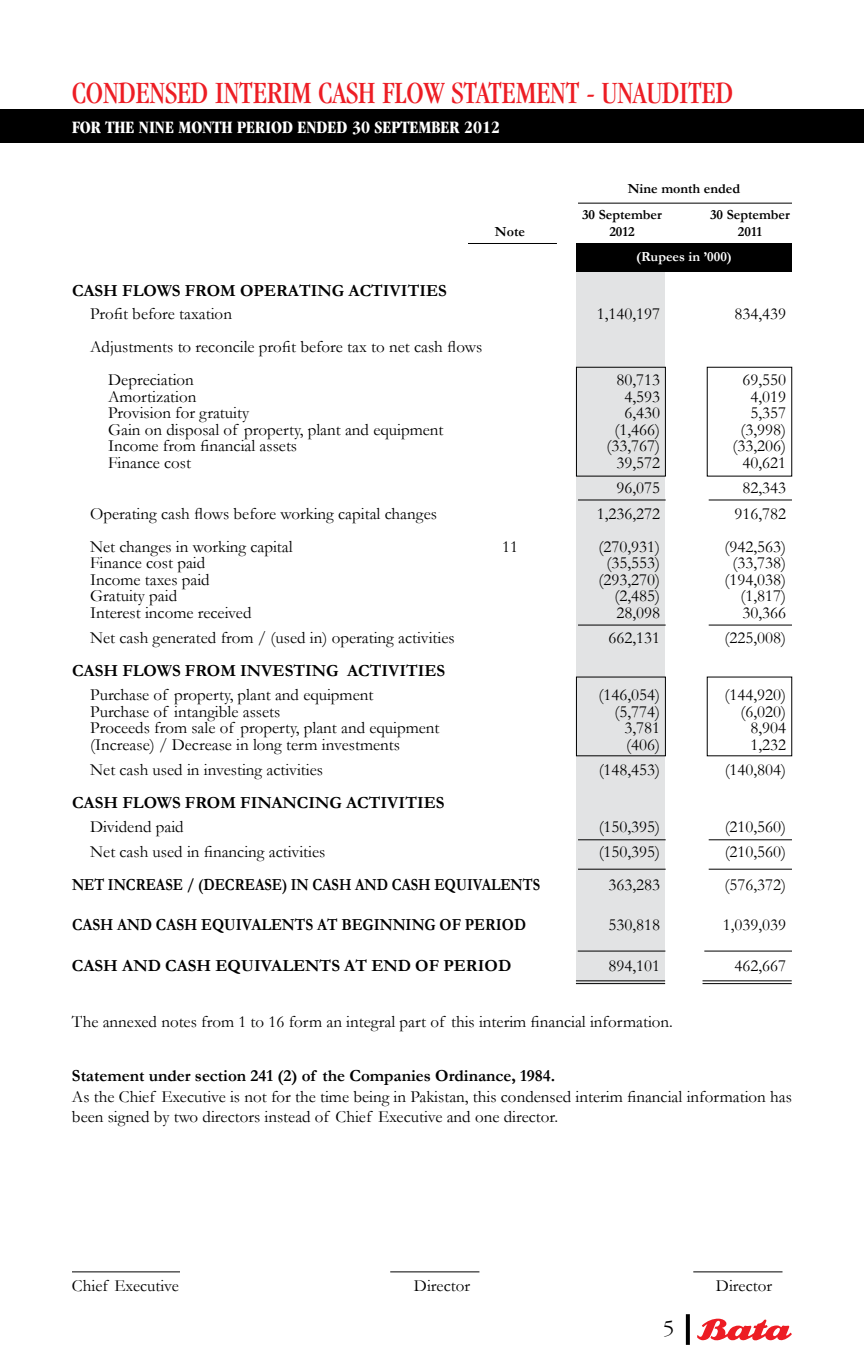
<style>
.page{position:relative;width:864px;height:1368px;background:#fff}
.page>*{position:absolute;margin:0;border:0;box-sizing:border-box;transform-origin:0 0}
.t1{font:condensed 32px "Garamond";color:#ed1d24}
.t2{font:300 22px "Garamond";color:#000}
.t3{font:700 condensed 18px "Garamond";color:#fff}
.t4{font:17px/33px "Garamond";color:#000}
.t5{font:700 17px "Garamond";color:#000}
.t6{font:700 17px "Garamond";color:#000;scale:.85 1}
.t7{font:700 17px "Garamond";color:#000;scale:.9 1}
.t8{font:700 14px/25.2px "Garamond";color:#000}
.t9{font:700 14px "Garamond";color:#fff}
</style>
<div class="page">
<svg style="left:697px;top:1319px;width:95px;height:22px"></svg>
<svg style="left:686px;top:1314px;width:4px;height:31px"></svg>
<div style="left:0;top:109px;width:864px;height:34px;background:#000"></div>
<div style="left:576px;top:244px;width:89px;height:740px;background:#e2e3e4"></div>
<hr style="left:468px;top:243px;width:89px;height:1px;background:#000">
<hr style="left:578px;top:203px;width:214px;height:1px;background:#000">
<hr style="left:709px;top:500px;width:83px;height:1px;background:#000">
<hr style="left:578px;top:500px;width:88px;height:1px;background:#000">
<hr style="left:709px;top:625px;width:83px;height:1px;background:#000">
<hr style="left:578px;top:625px;width:88px;height:1px;background:#000">
<hr style="left:709px;top:839px;width:83px;height:1px;background:#000">
<hr style="left:578px;top:839px;width:88px;height:1px;background:#000">
<hr style="left:709px;top:869px;width:83px;height:1px;background:#000">
<hr style="left:578px;top:869px;width:88px;height:1px;background:#000">
<div style="left:576px;top:367px;width:90px;height:109px;border:1px solid #000"></div>
<div style="left:576px;top:677px;width:90px;height:79px;border:1px solid #000"></div>
<div style="left:576px;top:244px;width:216px;height:28px;background:#000"></div>
<hr style="left:704px;top:951px;width:88px;height:1px;background:#000">
<hr style="left:703px;top:980px;width:89px;height:1px;background:#000">
<hr style="left:703px;top:983px;width:89px;height:1px;background:#000">
<hr style="left:578px;top:951px;width:87px;height:1px;background:#000">
<hr style="left:576px;top:980px;width:89px;height:1px;background:#000">
<hr style="left:576px;top:983px;width:89px;height:1px;background:#000">
<hr style="left:693px;top:1272px;width:90px;height:1px;background:#000">
<hr style="left:390px;top:1272px;width:89px;height:1px;background:#000">
<hr style="left:72px;top:1272px;width:108px;height:1px;background:#000">
<h1 class="t1" style="left:72px;top:75px;width:662px">CONDENSED INTERIM CASH FLOW STATEMENT - UNAUDITED</h1>
<p class="t3" style="left:72px;top:117px;width:237px">FOR THE NINE MONTH PERIOD ENDED</p>
<p class="t3" style="left:352px;top:117px;width:149px">30 SEPTEMBER 2012</p>
<p class="t8" style="left:582px;top:176px;width:160px;text-indent:46px">Nine month ended<br>30 September</p>
<p class="t8" style="left:710px;top:201px;width:81px">30 September</p>
<p class="t8" style="left:495px;top:219px;width:32px">Note</p>
<p class="t8" style="left:609px;top:219px;width:27px">2012</p>
<p class="t8" style="left:738px;top:219px;width:26px">2011</p>
<p class="t9" style="left:636px;top:248px;width:97px">(Rupees in ’000)</p>
<p class="t5" style="left:72px;top:280px;width:376px">CASH FLOWS FROM OPERATING ACTIVITIES</p>
<p class="t4" style="left:90px;top:297px;width:144px">Profit before taxation</p>
<p class="t4" style="left:597px;top:297px;width:65px">1,140,197</p>
<p class="t4" style="left:734px;top:297px;width:53px">834,439</p>
<p class="t4" style="left:108px;top:330px;width:376px;text-indent:-18px">Adjustments to reconcile profit before tax to net cash flows<br>Depreciation</p>
<p class="t4" style="left:616px;top:363px;width:45px">80,713</p>
<p class="t4" style="left:742px;top:363px;width:45px">69,550</p>
<p class="t4" style="left:108px;top:380px;width:90px">Amortization</p>
<p class="t4" style="left:624px;top:380px;width:37px">4,593</p>
<p class="t4" style="left:750px;top:380px;width:37px">4,019</p>
<p class="t4" style="left:108px;top:396px;width:143px">Provision for gratuity</p>
<p class="t4" style="left:624px;top:396px;width:37px">6,430</p>
<p class="t4" style="left:750px;top:396px;width:37px">5,357</p>
<p class="t4" style="left:108px;top:413px;width:337px">Gain on disposal of property, plant and equipment</p>
<p class="t4" style="left:615px;top:413px;width:47px">(1,466)</p>
<p class="t4" style="left:741px;top:413px;width:47px">(3,998)</p>
<p class="t4" style="left:108px;top:429px;width:191px">Income from financial assets</p>
<p class="t4" style="left:607px;top:429px;width:55px">(33,767)</p>
<p class="t4" style="left:733px;top:429px;width:55px">(33,206)</p>
<p class="t4" style="left:108px;top:446px;width:85px">Finance cost</p>
<p class="t4" style="left:617px;top:446px;width:45px">39,572</p>
<p class="t4" style="left:743px;top:446px;width:45px">40,621</p>
<p class="t4" style="left:617px;top:471px;width:45px">96,075</p>
<p class="t4" style="left:743px;top:471px;width:45px">82,343</p>
<p class="t4" style="left:90px;top:497px;width:348px">Operating cash flows before working capital changes</p>
<p class="t4" style="left:597px;top:497px;width:65px">1,236,272</p>
<p class="t4" style="left:735px;top:497px;width:53px">916,782</p>
<p class="t4" style="left:90px;top:530px;width:204px">Net changes in working capital</p>
<p class="t4" style="left:502px;top:530px;width:17px">11</p>
<p class="t4" style="left:599px;top:530px;width:63px">(270,931)</p>
<p class="t4" style="left:725px;top:530px;width:63px">(942,563)</p>
<p class="t4" style="left:90px;top:546px;width:117px">Finance cost paid</p>
<p class="t4" style="left:607px;top:546px;width:55px">(35,553)</p>
<p class="t4" style="left:733px;top:546px;width:55px">(33,738)</p>
<p class="t4" style="left:90px;top:563px;width:121px">Income taxes paid</p>
<p class="t4" style="left:599px;top:563px;width:63px">(293,270)</p>
<p class="t4" style="left:725px;top:563px;width:63px">(194,038)</p>
<p class="t4" style="left:90px;top:579px;width:89px">Gratuity paid</p>
<p class="t4" style="left:615px;top:579px;width:47px">(2,485)</p>
<p class="t4" style="left:741px;top:579px;width:47px">(1,817)</p>
<p class="t4" style="left:90px;top:596px;width:163px">Interest income received</p>
<p class="t4" style="left:617px;top:596px;width:45px">28,098</p>
<p class="t4" style="left:743px;top:596px;width:45px">30,366</p>
<p class="t4" style="left:90px;top:621px;width:366px">Net cash generated from / (used in) operating activities</p>
<p class="t4" style="left:609px;top:621px;width:53px">662,131</p>
<p class="t4" style="left:725px;top:621px;width:63px">(225,008)</p>
<p class="t5" style="left:72px;top:661px;width:375px">CASH FLOWS FROM INVESTING ACTIVITIES</p>
<p class="t4" style="left:90px;top:678px;width:285px">Purchase of property, plant and equipment</p>
<p class="t4" style="left:599px;top:678px;width:63px">(146,054)</p>
<p class="t4" style="left:725px;top:678px;width:63px">(144,920)</p>
<p class="t4" style="left:90px;top:695px;width:192px">Purchase of intangible assets</p>
<p class="t4" style="left:615px;top:695px;width:47px">(5,774)</p>
<p class="t4" style="left:741px;top:695px;width:47px">(6,020)</p>
<p class="t4" style="left:90px;top:711px;width:351px">Proceeds from sale of property, plant and equipment</p>
<p class="t4" style="left:625px;top:711px;width:37px">3,781</p>
<p class="t4" style="left:751px;top:711px;width:37px">8,904</p>
<p class="t4" style="left:90px;top:728px;width:311px">(Increase) / Decrease in long term investments</p>
<p class="t4" style="left:626px;top:728px;width:35px">(406)</p>
<p class="t4" style="left:751px;top:728px;width:37px">1,232</p>
<p class="t4" style="left:90px;top:753px;width:234px">Net cash used in investing activities</p>
<p class="t4" style="left:599px;top:753px;width:63px">(148,453)</p>
<p class="t4" style="left:725px;top:753px;width:63px">(140,804)</p>
<p class="t5" style="left:72px;top:793px;width:374px">CASH FLOWS FROM FINANCING ACTIVITIES</p>
<p class="t4" style="left:90px;top:810px;width:95px">Dividend paid</p>
<p class="t4" style="left:599px;top:810px;width:63px">(150,395)</p>
<p class="t4" style="left:725px;top:810px;width:63px">(210,560)</p>
<p class="t4" style="left:90px;top:835px;width:237px">Net cash used in financing activities</p>
<p class="t4" style="left:599px;top:835px;width:63px">(150,395)</p>
<p class="t4" style="left:725px;top:835px;width:63px">(210,560)</p>
<p class="t6" style="left:72px;top:875px;width:552px">NET INCREASE / (DECREASE) IN CASH AND CASH EQUIVALENTS</p>
<p class="t4" style="left:608px;top:868px;width:53px">363,283</p>
<p class="t4" style="left:725px;top:868px;width:63px">(576,372)</p>
<p class="t7" style="left:72px;top:915px;width:506px">CASH AND CASH EQUIVALENTS AT BEGINNING OF PERIOD</p>
<p class="t4" style="left:608px;top:908px;width:53px">530,818</p>
<p class="t4" style="left:723px;top:908px;width:65px">1,039,039</p>
<p class="t5" style="left:72px;top:955px;width:441px">CASH AND CASH EQUIVALENTS AT END OF PERIOD</p>
<p class="t4" style="left:608px;top:949px;width:53px">894,101</p>
<p class="t4" style="left:734px;top:949px;width:53px">462,667</p>
<p class="t4" style="left:72px;top:1005px;width:603px">The annexed notes from 1 to 16 form an integral part of this interim financial information.</p>
<p class="t5" style="left:72px;top:1066px;width:485px">Statement under section 241 (2) of the Companies Ordinance, 1984.</p>
<p class="t4" style="left:72px;top:1086px;width:721px;line-height:20.4px">As the Chief Executive is not for the time being in Pakistan, this condensed interim financial information has been signed by two directors instead of Chief Executive and one director.</p>
<p class="t4" style="left:72px;top:1269px;width:108px">Chief Executive</p>
<p class="t4" style="left:414px;top:1269px;width:58px">Director</p>
<p class="t4" style="left:716px;top:1269px;width:58px">Director</p>
<p class="t2" style="left:663px;top:1317px;width:12px">5</p>
</div>
